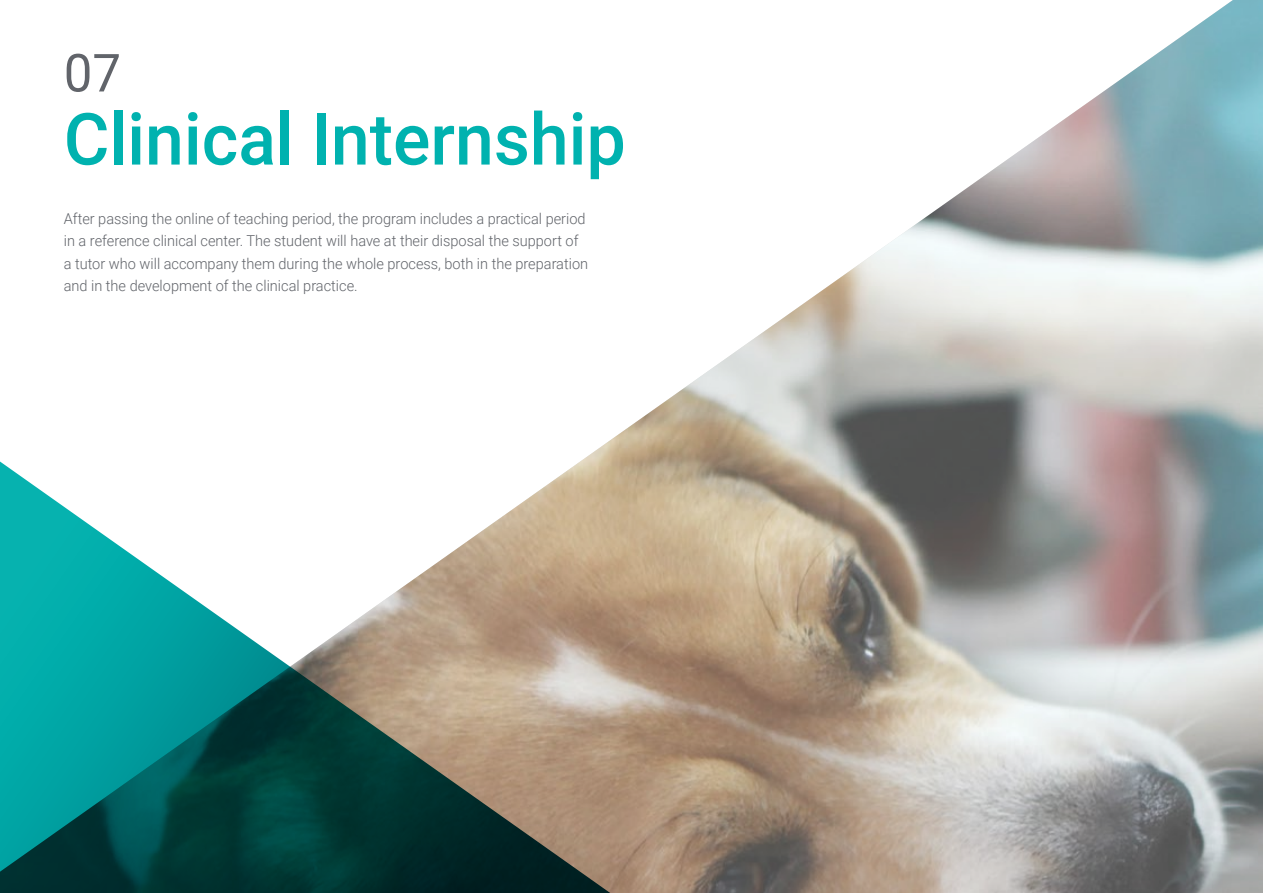
<style>
.page{position:relative;width:1263px;height:893px;background:#fff}
.page>*{position:absolute;margin:0;border:0;box-sizing:border-box;transform-origin:0 0}
.t1{font:500 72px "Roboto";color:#00b2af}
.t2{font:52.5px "Roboto";color:#61646a}
.t3{font:300 15px/22.5px "Roboto";color:#61646a}
</style>
<div class="page">
<img style="left:602px;top:0;width:661px;height:893px">
<svg style="left:0;top:446px;width:640px;height:447px"></svg>
<h2 class="t2" style="left:64px;top:36px;width:59px">07</h2>
<h1 class="t1" style="left:64px;top:89px;width:563px">Clinical Internship</h1>
<p class="t3" style="left:64px;top:207px;width:526px">After passing the online of teaching period, the program includes a practical period in a reference clinical center. The student will have at their disposal the support of a tutor who will accompany them during the whole process, both in the preparation and in the development of the clinical practice.</p>
</div>
